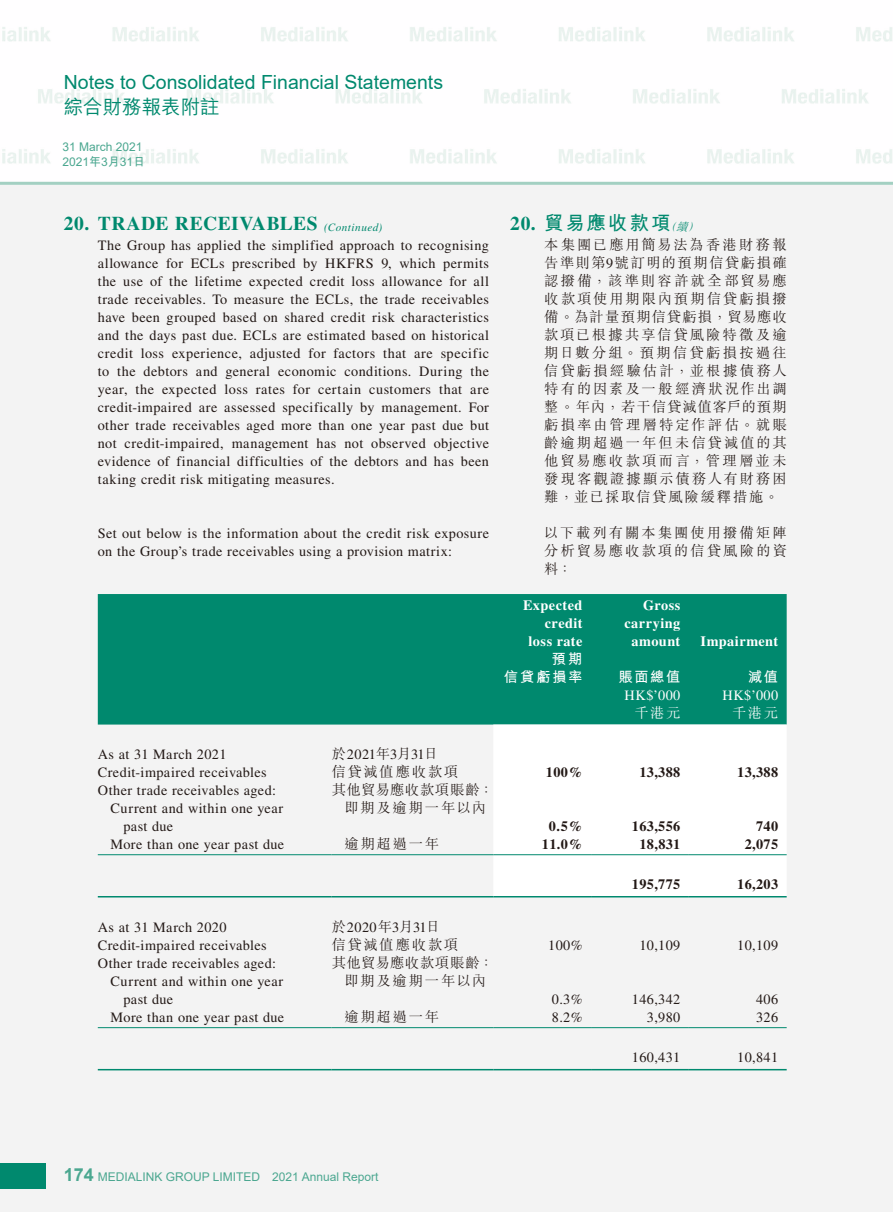
<style>
.page{position:relative;width:893px;height:1212px;background:#fff}
.page>*{position:absolute;margin:0;border:0;box-sizing:border-box;transform-origin:0 0}
.t1{font:19.5px "Arial";color:#00896e}
.t2{font:700 19.5px "Times LT Std";letter-spacing:.03em;color:#00896e}
.t3{font:700 19.5px "M Hei HK";letter-spacing:.1em;color:#00896e}
.t4{font:500 19.5px "M Hei HK";color:#00896e}
.t5{font:14.25px/18px "Times LT Std";letter-spacing:.025em;color:#231916}
.t6{font:300 14.25px/18px "M Sung HK";letter-spacing:.13em;color:#231916;text-align:justify}
.t7{font:700 14.25px "Times LT Std";letter-spacing:.025em;color:#231916}
.t8{font:700 14.25px/18px "Times LT Std";letter-spacing:.035em;color:#fff;text-align:right}
.t9{font:300 14.25px "M Sung HK";letter-spacing:.04em;color:#231916}
.t10{font:14.25px "Times LT Std";letter-spacing:.025em;color:#fff}
.t11{font:700 14.25px/18px "M Hei HK";letter-spacing:.12em;color:#fff;text-align:right}
.t12{font:300 14.25px "M Sung HK";letter-spacing:.115em;color:#fff}
.t13{font:12px "Arial";color:#4ba790}
.t14{font:700 12px "M Hei HK";color:#4ba790}
.s1{font-weight:400;font-style:italic;font-size:11.25px}
.s2{font-family:"Times LT Std"}
.s3{font-family:"M Sung HK";font-weight:300;font-style:italic;font-size:11.25px}
.s4{font-family:"Times LT Std";font-weight:400}
.s5{font-family:"M Sung HK";font-weight:300}
.s6{font-weight:700;font-size:18px}
</style>
<div class="page">
<div style="left:0;top:182px;width:893px;height:1030px;background:#f3f3f3"></div>
<img style="left:0;top:27px;width:893px;height:155px">
<hr style="left:0;top:182px;width:893px;height:3px;background:#a3d0c2">
<div style="left:0;top:1163px;width:46px;height:25px;background:#00896e"></div>
<div style="left:98px;top:594px;width:689px;height:130px;background:#00896e"></div>
<div style="left:493px;top:724px;width:294px;height:172px;background:#fff"></div>
<hr style="left:98px;top:854px;width:234px;height:1px;background:#00896e">
<hr style="left:332px;top:854px;width:161px;height:1px;background:#00896e">
<hr style="left:493px;top:854px;width:98px;height:1px;background:#00896e">
<hr style="left:591px;top:854px;width:98px;height:1px;background:#00896e">
<hr style="left:689px;top:854px;width:98px;height:1px;background:#00896e">
<hr style="left:98px;top:896px;width:234px;height:1px;background:#00896e">
<hr style="left:332px;top:896px;width:161px;height:1px;background:#00896e">
<hr style="left:493px;top:896px;width:98px;height:1px;background:#00896e">
<hr style="left:591px;top:896px;width:98px;height:1px;background:#00896e">
<hr style="left:689px;top:896px;width:98px;height:1px;background:#00896e">
<hr style="left:98px;top:1027px;width:234px;height:1px;background:#00896e">
<hr style="left:332px;top:1027px;width:161px;height:1px;background:#00896e">
<hr style="left:493px;top:1027px;width:98px;height:1px;background:#00896e">
<hr style="left:591px;top:1027px;width:98px;height:1px;background:#00896e">
<hr style="left:689px;top:1027px;width:98px;height:1px;background:#00896e">
<hr style="left:98px;top:1069px;width:234px;height:1px;background:#00896e">
<hr style="left:332px;top:1069px;width:161px;height:1px;background:#00896e">
<hr style="left:493px;top:1069px;width:98px;height:1px;background:#00896e">
<hr style="left:591px;top:1069px;width:98px;height:1px;background:#00896e">
<hr style="left:689px;top:1069px;width:98px;height:1px;background:#00896e">
<h1 class="t1" style="left:64px;top:69px;width:381px">Notes to Consolidated Financial Statements</h1>
<h1 class="t4" style="left:64px;top:92px;width:157px">綜合財務報表附註</h1>
<p class="t13" style="left:62px;top:139px;width:82px">31 March 2021</p>
<p class="t14" style="left:62px;top:153px;width:84px">2021年3月31日</p>
<h1 class="t2" style="left:64px;top:212px;width:320px">20. TRADE RECEIVABLES <span class="s1">(Continued)</span></h1>
<p class="t5" style="left:98px;top:236px;width:393px;text-align:justify">The Group has applied the simplified approach to recognising allowance for ECLs prescribed by HKFRS 9, which permits the use of the lifetime expected credit loss allowance for all trade receivables. To measure the ECLs, the trade receivables have been grouped based on shared credit risk characteristics and the days past due. ECLs are estimated based on historical credit loss experience, adjusted for factors that are specific to the debtors and general economic conditions. During the year, the expected loss rates for certain customers that are credit-impaired are assessed specifically by management. For other trade receivables aged more than one year past due but not credit-impaired, management has not observed objective evidence of financial difficulties of the debtors and has been taking credit risk mitigating measures.</p>
<p class="t5" style="left:98px;top:524px;width:393px">Set out below is the information about the credit risk exposure on the Group’s trade receivables using a provision matrix:</p>
<h1 class="t3" style="left:510px;top:209px;width:194px"><span class="s2">20.</span> 貿易應收款項<span class="s3">（續）</span></h1>
<p class="t6" style="left:544px;top:235px;width:244px">本集團已應用簡易法為香港財務報告準則第<span class="s4">9</span>號訂明的預期信貸虧損確認撥備，該準則容許就全部貿易應收款項使用期限內預期信貸虧損撥備。為計量預期信貸虧損，貿易應收款項已根據共享信貸風險特徵及逾期日數分組。預期信貸虧損按過往信貸虧損經驗估計，並根據債務人特有的因素及一般經濟狀況作出調整。年內，若干信貸減值客戶的預期虧損率由管理層特定作評估。就賬齡逾期超過一年但未信貸減值的其他貿易應收款項而言，管理層並未發現客觀證據顯示債務人有財務困難，並已採取信貸風險緩釋措施。</p>
<p class="t6" style="left:544px;top:523px;width:244px">以下載列有關本集團使用撥備矩陣分析貿易應收款項的信貸風險的資料：</p>
<p class="t8" style="left:523px;top:596px;width:61px">Expected credit loss rate</p>
<p class="t8" style="left:624px;top:596px;width:57px">Gross carrying amount</p>
<p class="t8" style="left:701px;top:632px;width:79px">Impairment</p>
<p class="t11" style="left:504px;top:649px;width:80px">預期<br>信貸虧損率</p>
<p class="t11" style="left:618px;top:667px;width:63px">賬面總值</p>
<p class="t11" style="left:748px;top:667px;width:32px">減值</p>
<p class="t10" style="left:625px;top:687px;width:57px">HK$’000</p>
<p class="t10" style="left:722px;top:687px;width:57px">HK$’000</p>
<p class="t12" style="left:634px;top:703px;width:48px">千港元</p>
<p class="t12" style="left:732px;top:703px;width:48px">千港元</p>
<p class="t5" style="left:98px;top:745px;width:130px">As at 31 March 2021</p>
<p class="t5" style="left:332px;top:745px;width:108px"><span class="s5">於</span>2021<span class="s5">年</span>3<span class="s5">月</span>31<span class="s5">日</span></p>
<p class="t5" style="left:98px;top:763px;width:170px">Credit-impaired receivables</p>
<p class="t6" style="left:332px;top:762px;width:128px">信貸減值應收款項</p>
<p class="t7" style="left:546px;top:763px;width:38px">100%</p>
<p class="t7" style="left:639px;top:763px;width:42px">13,388</p>
<p class="t7" style="left:737px;top:763px;width:42px">13,388</p>
<p class="t5" style="left:98px;top:781px;width:180px">Other trade receivables aged:</p>
<p class="t9" style="left:332px;top:779px;width:163px">其他貿易應收款項賬齡：</p>
<p class="t5" style="left:123px;top:799px;width:161px;text-indent:-13px">Current and within one year past due</p>
<p class="t6" style="left:344px;top:798px;width:143px">即期及逾期一年以內</p>
<p class="t7" style="left:549px;top:817px;width:35px">0.5%</p>
<p class="t7" style="left:632px;top:817px;width:50px">163,556</p>
<p class="t7" style="left:756px;top:817px;width:24px">740</p>
<p class="t5" style="left:111px;top:835px;width:175px">More than one year past due</p>
<p class="t6" style="left:344px;top:834px;width:96px">逾期超過一年</p>
<p class="t7" style="left:542px;top:835px;width:42px">11.0%</p>
<p class="t7" style="left:639px;top:835px;width:42px">18,831</p>
<p class="t7" style="left:745px;top:835px;width:35px">2,075</p>
<p class="t7" style="left:632px;top:876px;width:50px">195,775</p>
<p class="t7" style="left:737px;top:876px;width:42px">16,203</p>
<p class="t5" style="left:98px;top:918px;width:130px">As at 31 March 2020</p>
<p class="t5" style="left:332px;top:918px;width:110px"><span class="s5">於</span>2020<span class="s5">年</span>3<span class="s5">月</span>31<span class="s5">日</span></p>
<p class="t5" style="left:98px;top:936px;width:170px">Credit-impaired receivables</p>
<p class="t6" style="left:332px;top:934px;width:128px">信貸減值應收款項</p>
<p class="t5" style="left:548px;top:936px;width:36px">100%</p>
<p class="t5" style="left:639px;top:936px;width:42px">10,109</p>
<p class="t5" style="left:737px;top:936px;width:42px">10,109</p>
<p class="t5" style="left:98px;top:954px;width:180px">Other trade receivables aged:</p>
<p class="t9" style="left:332px;top:952px;width:163px">其他貿易應收款項賬齡：</p>
<p class="t5" style="left:123px;top:972px;width:161px;text-indent:-13px">Current and within one year past due</p>
<p class="t6" style="left:344px;top:970px;width:143px">即期及逾期一年以內</p>
<p class="t5" style="left:552px;top:990px;width:32px">0.3%</p>
<p class="t5" style="left:632px;top:990px;width:50px">146,342</p>
<p class="t5" style="left:756px;top:990px;width:24px">406</p>
<p class="t5" style="left:111px;top:1008px;width:175px">More than one year past due</p>
<p class="t6" style="left:344px;top:1006px;width:96px">逾期超過一年</p>
<p class="t5" style="left:552px;top:1008px;width:32px">8.2%</p>
<p class="t5" style="left:647px;top:1008px;width:35px">3,980</p>
<p class="t5" style="left:756px;top:1008px;width:24px">326</p>
<p class="t5" style="left:632px;top:1048px;width:50px">160,431</p>
<p class="t5" style="left:737px;top:1048px;width:42px">10,841</p>
<p class="t13" style="left:64px;top:1168px;width:316px"><span class="s6">174</span> MEDIALINK GROUP LIMITED 2021 Annual Report</p>
</div>
